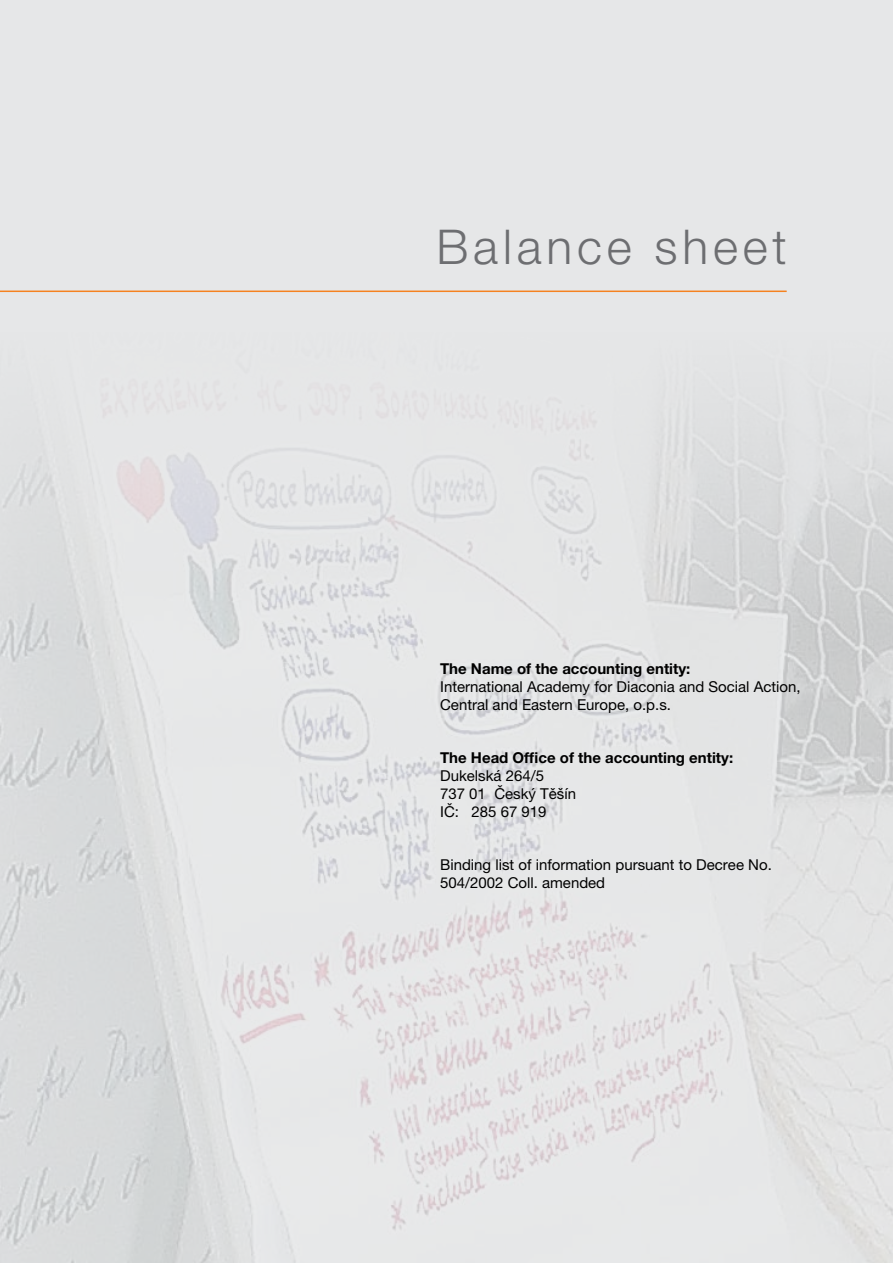
<style>
.page{position:relative;width:893px;height:1263px;background:#fff}
.page>*{position:absolute;margin:0;border:0;box-sizing:border-box;transform-origin:0 0}
.t1{font:300 48px "Helvetica Neue LT Pro";letter-spacing:.1em;color:#6d6e71}
.t2{font:15px/18px "Helvetica Neue LT Pro";color:#000}
.t3{font:700 15px "Helvetica Neue LT Pro";color:#000}
</style>
<div class="page">
<img style="left:0;top:0;width:893px;height:1263px">
<hr style="left:0;top:291px;width:787px;height:1px;background:#f58220">
<h1 class="t1" style="left:436px;top:217px;width:352px">Balance sheet</h1>
<p class="t3" style="left:440px;top:659px;width:252px">The Name of the accounting entity:</p>
<p class="t2" style="left:440px;top:677px;width:362px">International Academy for Diaconia and Social Action,<br>Central and Eastern Europe, o.p.s.</p>
<p class="t3" style="left:440px;top:748px;width:295px">The Head Office of the accounting entity:</p>
<p class="t2" style="left:440px;top:766px;width:137px">Dukelská 264/5<br>737 01 Český Těšín<br>IČ: 285 67 919</p>
<p class="t2" style="left:440px;top:856px;width:333px">Binding list of information pursuant to Decree No.<br>504/2002 Coll. amended</p>
</div>
